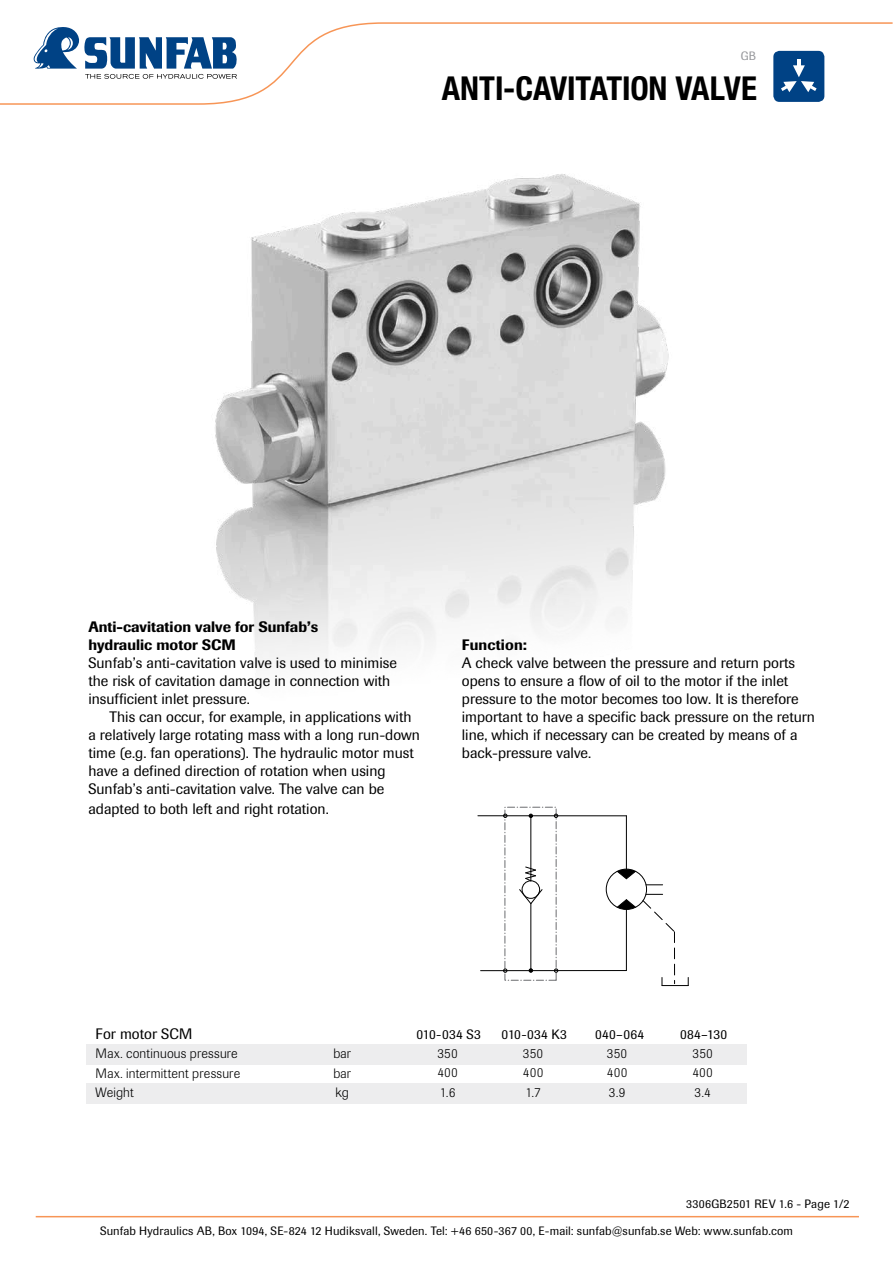
<style>
.page{position:relative;width:893px;height:1263px;background:#fff}
.page>*{position:absolute;margin:0;border:0;box-sizing:border-box;transform-origin:0 0}
.t1{font:700 condensed 33px "Helvetica Neue LT Std";letter-spacing:-.005em;color:#000}
.t2{font:15px/18px "Imago BQ";color:#000}
.t3{font:500 15px/18px "Imago BQ";color:#000}
.t4{font:300 13.5px "Imago BQ";letter-spacing:.015em;color:#000}
.t5{font:13.5px "Imago BQ";letter-spacing:.02em;color:#000}
.t6{font:12px "Imago BQ";letter-spacing:.01em;color:#000}
.t7{font:12px "Imago BQ";color:#96979b}
</style>
<div class="page">
<hr style="left:36px;top:1216px;width:823px;height:1px;background:#f79556">
<svg style="left:0;top:22px;width:893px;height:83px"></svg>
<div style="left:86px;top:1044px;width:661px;height:20px;background:#ededee"></div>
<div style="left:86px;top:1083px;width:661px;height:21px;background:#ededee"></div>
<img style="left:215px;top:174px;width:454px;height:487px">
<div style="left:504px;top:807px;width:53px;height:174px;border:1px dashed #6c6d70"></div>
<hr style="left:626px;top:816px;width:1px;height:53px;background:#000">
<div style="left:522px;top:880px;width:18px;height:19px;border:1px solid #000;border-radius:50%"></div>
<svg style="left:519px;top:888px;width:24px;height:17px"></svg>
<hr style="left:478px;top:815px;width:148px;height:1px;background:#000">
<hr style="left:530px;top:816px;width:1px;height:65px;background:#000">
<hr style="left:530px;top:904px;width:1px;height:66px;background:#000">
<hr style="left:481px;top:970px;width:145px;height:1px;background:#000">
<svg style="left:529px;top:968px;width:4px;height:5px"></svg>
<svg style="left:646px;top:884px;width:17px;height:1px"></svg>
<svg style="left:525px;top:866px;width:11px;height:16px"></svg>
<svg style="left:616px;top:868px;width:21px;height:12px"></svg>
<svg style="left:616px;top:894px;width:73px;height:92px"></svg>
<div style="left:606px;top:869px;width:41px;height:41px;border:1px solid #000;border-radius:50%"></div>
<svg style="left:554px;top:814px;width:4px;height:4px"></svg>
<svg style="left:503px;top:814px;width:4px;height:4px"></svg>
<svg style="left:554px;top:968px;width:4px;height:5px"></svg>
<svg style="left:503px;top:968px;width:4px;height:5px"></svg>
<div style="left:770px;top:51px;width:55px;height:55px;background:#fff"></div>
<div style="left:773px;top:51px;width:51px;height:51px;background:#004285;border-radius:6px"></div>
<svg style="left:781px;top:60px;width:36px;height:32px"></svg>
<p class="t7" style="left:741px;top:49px;width:17px">GB</p>
<h1 class="t1" style="left:442px;top:68px;width:317px">ANTI-CAVITATION VALVE</h1>
<p class="t3" style="left:88px;top:618px;width:231px">Anti-cavitation valve for Sunfab’s hydraulic motor SCM</p>
<p class="t2" style="left:88px;top:654px;width:310px">Sunfab’s anti-cavitation valve is used to minimise the risk of cavitation damage in connection with insufficient inlet pressure.</p>
<p class="t2" style="left:88px;top:708px;width:333px;text-indent:21px">This can occur, for example, in applications with a relatively large rotating mass with a long run-down time (e.g. fan operations). The hydraulic motor must have a defined direction of rotation when using Sunfab’s anti-cavitation valve. The valve can be</p>
<p class="t2" style="left:88px;top:800px;width:242px">adapted to both left and right rotation.</p>
<p class="t3" style="left:462px;top:635px;width:66px">Function:</p>
<p class="t2" style="left:462px;top:653px;width:355px">A check valve between the pressure and return ports opens to ensure a flow of oil to the motor if the inlet pressure to the motor becomes too low. It is therefore important to have a specific back pressure on the return line, which if necessary can be created by means of a back-pressure valve.</p>
<p class="t2" style="left:96px;top:1024px;width:98px">For motor SCM</p>
<p class="t5" style="left:416px;top:1026px;width:66px">010-034 S3</p>
<p class="t5" style="left:502px;top:1026px;width:67px">010-034 K3</p>
<p class="t5" style="left:595px;top:1026px;width:51px">040–064</p>
<p class="t5" style="left:680px;top:1026px;width:48px">084–130</p>
<p class="t4" style="left:96px;top:1046px;width:144px">Max. continuous pressure</p>
<p class="t4" style="left:333px;top:1046px;width:19px">bar</p>
<p class="t4" style="left:96px;top:1065px;width:146px">Max. intermittent pressure</p>
<p class="t4" style="left:333px;top:1065px;width:19px">bar</p>
<p class="t4" style="left:96px;top:1085px;width:40px">Weight</p>
<p class="t4" style="left:336px;top:1085px;width:15px">kg</p>
<p class="t4" style="left:437px;top:1045px;width:22px">350</p>
<p class="t4" style="left:523px;top:1045px;width:22px">350</p>
<p class="t4" style="left:607px;top:1045px;width:22px">350</p>
<p class="t4" style="left:692px;top:1045px;width:22px">350</p>
<p class="t4" style="left:437px;top:1065px;width:22px">400</p>
<p class="t4" style="left:523px;top:1065px;width:22px">400</p>
<p class="t4" style="left:607px;top:1065px;width:22px">400</p>
<p class="t4" style="left:692px;top:1065px;width:22px">400</p>
<p class="t4" style="left:440px;top:1084px;width:17px">1.6</p>
<p class="t4" style="left:525px;top:1084px;width:17px">1.7</p>
<p class="t4" style="left:609px;top:1084px;width:18px">3.9</p>
<p class="t4" style="left:694px;top:1084px;width:18px">3.4</p>
<p class="t6" style="left:686px;top:1197px;width:165px">3306GB2501 REV 1.6 - Page 1/2</p>
<p class="t6" style="left:100px;top:1223px;width:694px">Sunfab Hydraulics AB, Box 1094, SE-824 12 Hudiksvall, Sweden. Tel: +46 650-367 00, E-mail: sunfab@sunfab.se Web: www.sunfab.com</p>
</div>
